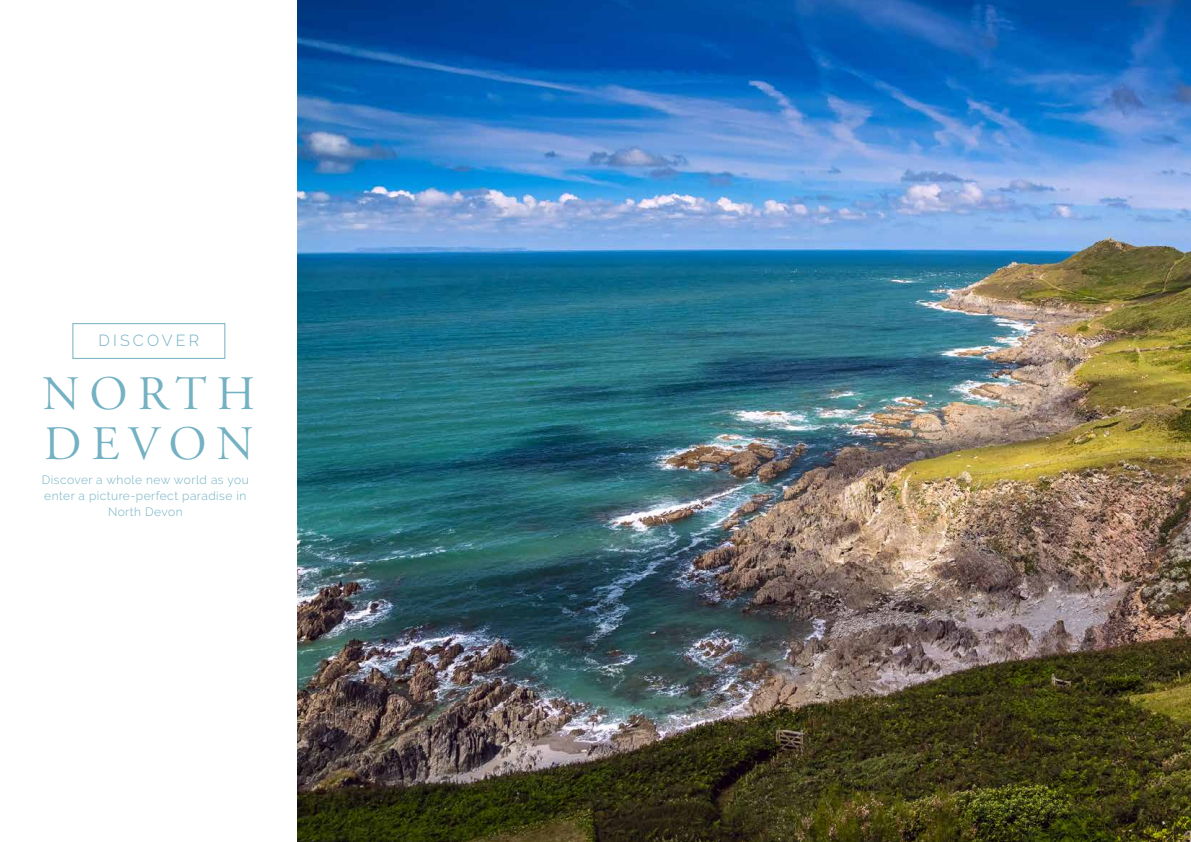
<style>
.page{position:relative;width:1191px;height:842px;background:#fff}
.page>*{position:absolute;margin:0;border:0;box-sizing:border-box;transform-origin:0 0}
.t1{font:48px "Adobe Garamond Pro";letter-spacing:.2em;color:#73b1c3}
.t2{font:300 16px "Raleway";letter-spacing:.2em;color:#73b1c3}
.t3{font:300 12px/16px "Raleway";letter-spacing:.04em;color:#73b1c3;text-align:center}
</style>
<div class="page">
<img style="left:298px;top:0;width:893px;height:842px">
<div style="left:72px;top:323px;width:153px;height:36px;border:1px solid #73b1c3"></div>
<h2 class="t2" style="left:98px;top:330px;width:102px">DISCOVER</h2>
<h1 class="t1" style="left:42px;top:365px;width:215px">NORTH</h1>
<h1 class="t1" style="left:44px;top:415px;width:211px">DEVON</h1>
<p class="t3" style="left:42px;top:472px;width:208px">Discover a whole new world as you enter a picture-perfect paradise in<br>North Devon</p>
</div>
